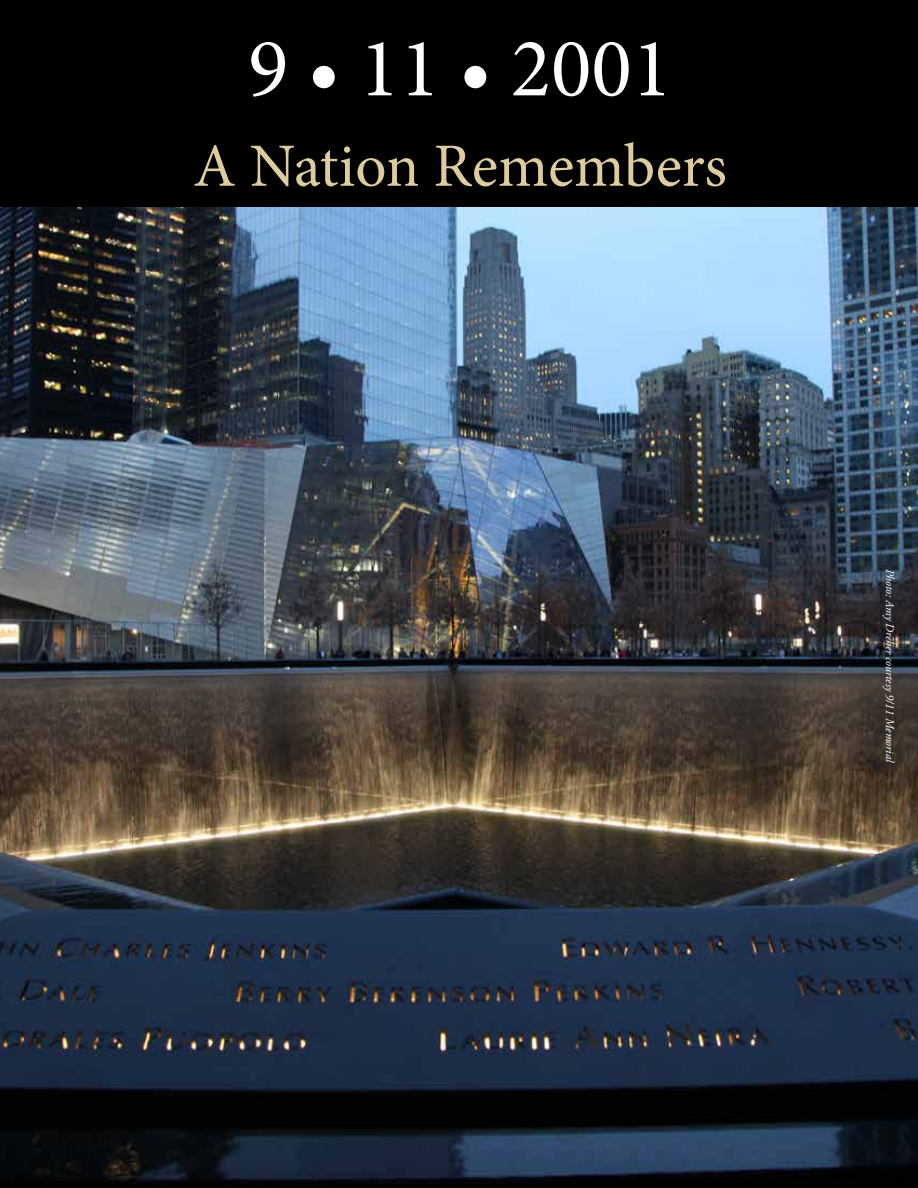
<style>
.page{position:relative;width:918px;height:1188px;background:#fff}
.page>*{position:absolute;margin:0;border:0;box-sizing:border-box;transform-origin:0 0}
.t1{font:84px "Minion Pro";color:#fff}
.t2{font:61.5px "Minion Pro";color:#ddcca0}
.t3{font:italic 12px "Adobe Garamond Pro";color:#fff}
</style>
<div class="page">
<img style="left:0;top:207px;width:918px;height:981px">
<div style="left:0;top:0;width:918px;height:132px;background:#000"></div>
<div style="left:0;top:120px;width:918px;height:87px;background:#000"></div>
<h1 class="t1" style="left:248px;top:12px;width:426px">9 • 11 • 2001</h1>
<h2 class="t2" style="left:193px;top:125px;width:535px">A Nation Remembers</h2>
<p class="t3" style="left:897px;top:569px;width:196px;rotate:90deg">Photo: Amy Dreher courtesy 9/11 Memorial</p>
</div>
